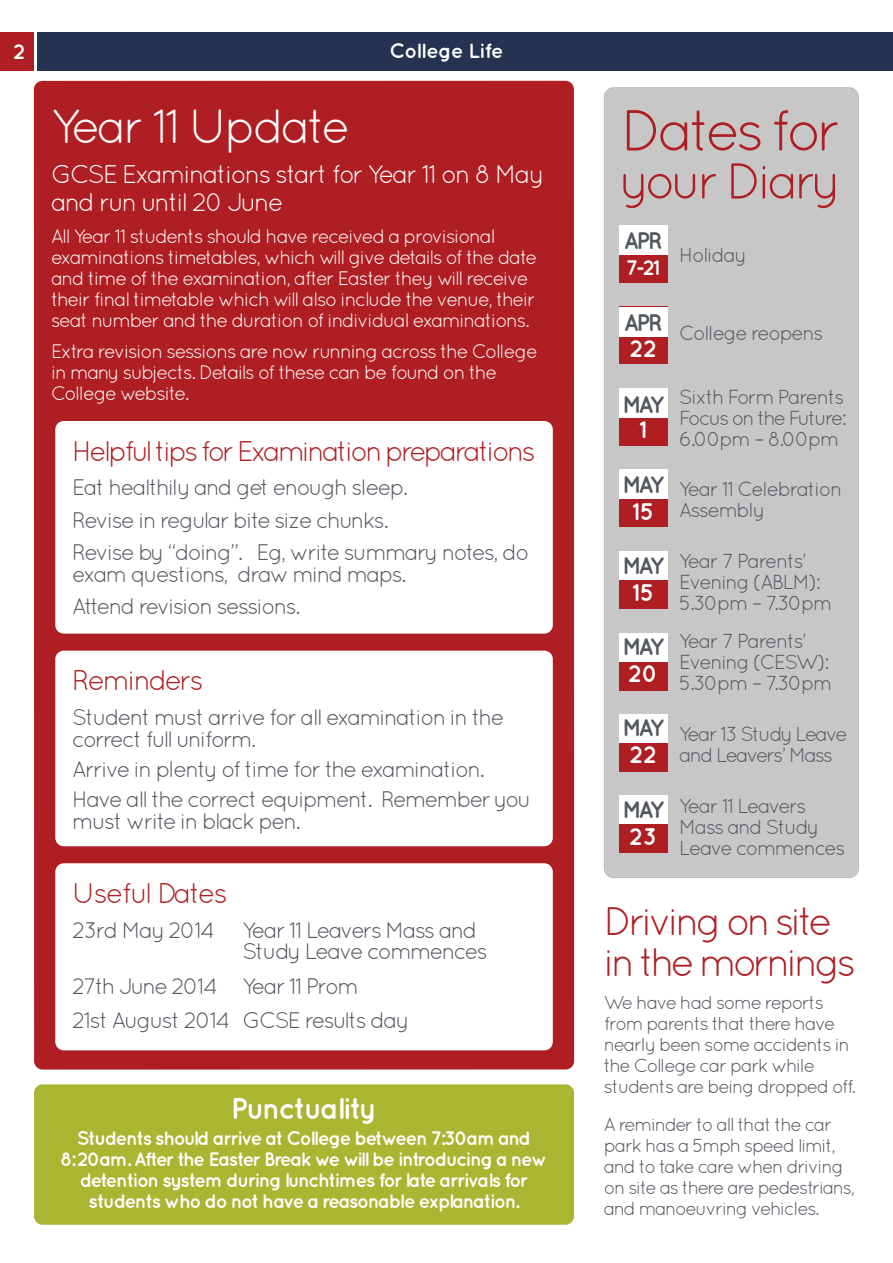
<style>
.page{position:relative;width:893px;height:1263px;background:#fff}
.page>*{position:absolute;margin:0;border:0;box-sizing:border-box;transform-origin:0 0}
.t1{font:57.75px "Quicksand";letter-spacing:-.085em;color:#af1e22}
.t2{font:50.25px "Quicksand";letter-spacing:-.085em;color:#af1e22}
.t3{font:48px "Quicksand";letter-spacing:-.07em;color:#fff}
.t4{font:39.75px/40.5px "Quicksand";letter-spacing:-.1em;color:#af1e22}
.t5{font:700 30px "Quicksand";letter-spacing:-.055em;color:#fff}
.t6{font:28.5px "Quicksand";letter-spacing:-.1em;color:#af1e22}
.t7{font:28.5px "Quicksand";letter-spacing:-.06em;color:#af1e22}
.t8{font:28.5px "Quicksand";letter-spacing:-.08em;color:#af1e22}
.t9{font:25.5px/28.5px "Quicksand";letter-spacing:-.07em;color:#fff}
.t10{font:700 24px "Quicksand";letter-spacing:-.155em;color:#535860}
.t11{font:700 24px "Quicksand";color:#fff}
.t12{font:22.5px/32.4px "Quicksand";letter-spacing:-.075em;color:#535860}
.t13{font:700 21px "Quicksand";color:#fff}
.t14{font:700 20.7px "Quicksand";letter-spacing:-.03em;color:#fff}
.t15{font:20.25px/21px "Quicksand";letter-spacing:-.07em;color:#535860}
.t16{font:20.25px/21px "Quicksand";letter-spacing:-.09em;color:#535860}
.t17{font:19.5px/21px "Quicksand";letter-spacing:-.07em;color:#fff}
.t18{font:700 19.5px/21px "Quicksand";letter-spacing:-.07em;color:#fff;text-align:center}
.t19{font:18.75px/21px "Quicksand";letter-spacing:-.075em;color:#535860}
</style>
<div class="page">
<div style="left:604px;top:87px;width:255px;height:791px;background:#c8c7c7"></div>
<div style="left:34px;top:1084px;width:540px;height:141px;background:#a9b632;border-radius:9px"></div>
<div style="left:619px;top:225px;width:49px;height:58px;background:#af1e22"></div>
<div style="left:619px;top:225px;width:49px;height:30px;background:#fff"></div>
<div style="left:619px;top:307px;width:49px;height:57px;background:#af1e22"></div>
<div style="left:619px;top:307px;width:49px;height:29px;background:#fff"></div>
<div style="left:619px;top:388px;width:49px;height:57px;background:#af1e22"></div>
<div style="left:619px;top:388px;width:49px;height:30px;background:#fff"></div>
<div style="left:619px;top:469px;width:49px;height:58px;background:#af1e22"></div>
<div style="left:619px;top:469px;width:49px;height:30px;background:#fff"></div>
<div style="left:619px;top:795px;width:49px;height:58px;background:#af1e22"></div>
<div style="left:619px;top:795px;width:49px;height:29px;background:#fff"></div>
<div style="left:619px;top:551px;width:49px;height:58px;background:#af1e22"></div>
<div style="left:619px;top:551px;width:49px;height:29px;background:#fff"></div>
<div style="left:619px;top:633px;width:49px;height:57px;background:#af1e22"></div>
<div style="left:619px;top:633px;width:49px;height:28px;background:#fff"></div>
<div style="left:619px;top:714px;width:49px;height:57px;background:#af1e22"></div>
<div style="left:619px;top:714px;width:49px;height:29px;background:#fff"></div>
<div style="left:34px;top:81px;width:540px;height:988px;background:#af1e22;border-radius:9px"></div>
<div style="left:55px;top:421px;width:498px;height:213px;background:#fff;border-radius:9px"></div>
<div style="left:37px;top:32px;width:856px;height:38px;background:#253350"></div>
<div style="left:0;top:32px;width:34px;height:38px;background:#af1e22"></div>
<div style="left:55px;top:651px;width:498px;height:195px;background:#fff;border-radius:9px"></div>
<div style="left:55px;top:863px;width:498px;height:187px;background:#fff;border-radius:9px"></div>
<p class="t13" style="left:13px;top:44px;width:14px">2</p>
<p class="t14" style="left:389px;top:43px;width:115px">College Life</p>
<h3 class="t3" style="left:51px;top:110px;width:301px">Year 11 Update</h3>
<p class="t9" style="left:51px;top:162px;width:495px">GCSE Examinations start for Year 11 on 8 May and run until 20 June</p>
<p class="t17" style="left:51px;top:227px;width:488px">All Year 11 students should have received a provisional examinations timetables, which will give details of the date and time of the examination, after Easter they will receive their final timetable which will also include the venue, their seat number and the duration of individual examinations.</p>
<p class="t17" style="left:51px;top:343px;width:488px">Extra revision sessions are now running across the College in many subjects. Details of these can be found on the<br>College website.</p>
<p class="t6" style="left:72px;top:441px;width:465px">Helpful tips for Examination preparations</p>
<p class="t12" style="left:72px;top:474px;width:459px">Eat healthily and get enough sleep.<br>Revise in regular bite size chunks.<br>Revise by “doing”. Eg, write summary notes, do</p>
<p class="t12" style="left:72px;top:560px;width:336px">exam questions, draw mind maps.<br>Attend revision sessions.</p>
<p class="t8" style="left:72px;top:670px;width:133px">Reminders</p>
<p class="t12" style="left:72px;top:708px;width:434px;line-height:21.8px">Student must arrive for all examination in the correct full uniform.</p>
<p class="t12" style="left:72px;top:756px;width:460px;line-height:30.3px">Arrive in plenty of time for the examination.<br>Have all the correct equipment. Remember you</p>
<p class="t12" style="left:72px;top:807px;width:230px">must write in black pen.</p>
<p class="t7" style="left:72px;top:883px;width:157px">Useful Dates</p>
<p class="t12" style="left:242px;top:921px;width:247px;line-height:21.8px;text-indent:-170px">23rd May 2014 Year 11 Leavers Mass and<br>Study Leave commences</p>
<p class="t12" style="left:72px;top:971px;width:339px;line-height:34.5px">27th June 2014 Year 11 Prom<br>21st August 2014 GCSE results day</p>
<h3 class="t5" style="left:231px;top:1098px;width:148px">Punctuality</h3>
<p class="t18" style="left:60px;top:1129px;width:489px">Students should arrive at College between 7:30am and 8:20am. After the Easter Break we will be introducing a new detention system during lunchtimes for late arrivals for students who do not have a reasonable explanation.</p>
<h1 class="t1" style="left:621px;top:110px;width:222px">Dates for</h1>
<h2 class="t2" style="left:621px;top:163px;width:223px">your Diary</h2>
<p class="t10" style="left:624px;top:233px;width:40px">APR</p>
<p class="t13" style="left:626px;top:260px;width:35px">7-21</p>
<p class="t10" style="left:624px;top:314px;width:40px">APR</p>
<p class="t11" style="left:629px;top:340px;width:29px">22</p>
<p class="t10" style="left:622px;top:396px;width:43px">MAY</p>
<p class="t11" style="left:639px;top:422px;width:9px">1</p>
<p class="t10" style="left:622px;top:476px;width:43px">MAY</p>
<p class="t11" style="left:632px;top:503px;width:23px">15</p>
<p class="t10" style="left:622px;top:557px;width:43px">MAY</p>
<p class="t11" style="left:632px;top:584px;width:23px">15</p>
<p class="t10" style="left:622px;top:638px;width:43px">MAY</p>
<p class="t11" style="left:628px;top:665px;width:32px">20</p>
<p class="t10" style="left:622px;top:719px;width:43px">MAY</p>
<p class="t11" style="left:629px;top:746px;width:29px">22</p>
<p class="t10" style="left:622px;top:801px;width:43px">MAY</p>
<p class="t11" style="left:629px;top:828px;width:29px">23</p>
<p class="t15" style="left:679px;top:246px;width:69px">Holiday</p>
<p class="t15" style="left:679px;top:324px;width:146px">College reopens</p>
<p class="t15" style="left:679px;top:388px;width:169px;text-align:justify">Sixth Form Parents Focus on the Future:<br>6.00pm – 8.00pm</p>
<p class="t15" style="left:679px;top:481px;width:165px">Year 11 Celebration<br>Assembly</p>
<p class="t15" style="left:679px;top:553px;width:155px">Year 7 Parents’<br>Evening (ABLM):<br>5.30pm – 7.30pm</p>
<p class="t15" style="left:679px;top:633px;width:155px">Year 7 Parents’<br>Evening (CESW):<br>5.30pm – 7.30pm</p>
<p class="t16" style="left:679px;top:725px;width:170px">Year 13 Study Leave and Leavers’ Mass</p>
<p class="t15" style="left:679px;top:797px;width:168px">Year 11 Leavers<br>Mass and Study<br>Leave commences</p>
<h3 class="t4" style="left:604px;top:905px;width:254px">Driving on site in the mornings</h3>
<p class="t19" style="left:604px;top:994px;width:254px">We have had some reports from parents that there have nearly been some accidents in the College car park while students are being dropped off.</p>
<p class="t19" style="left:604px;top:1116px;width:253px">A reminder to all that the car park has a 5mph speed limit, and to take care when driving on site as there are pedestrians, and manoeuvring vehicles.</p>
</div>
